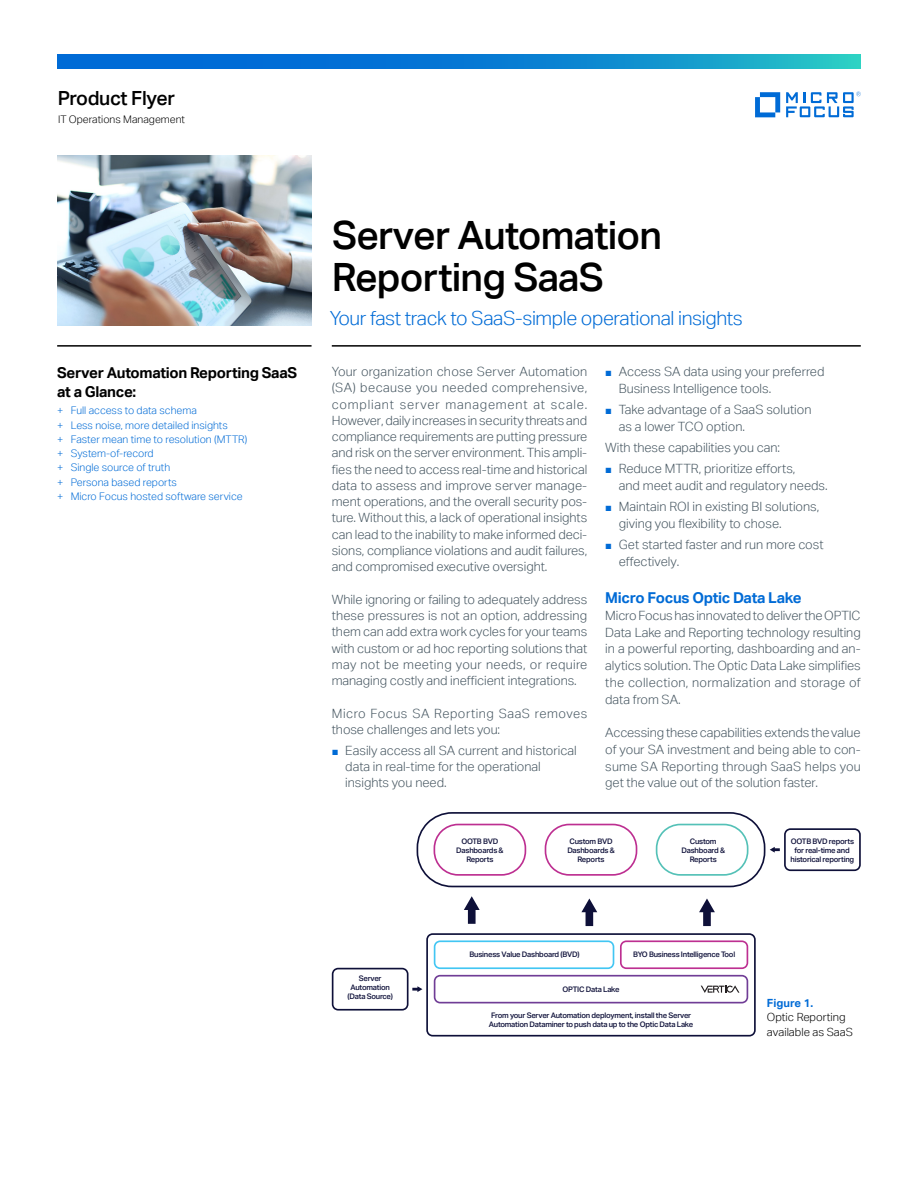
<style>
.page{position:relative;width:918px;height:1188px;background:#fff}
.page>*{position:absolute;margin:0;border:0;box-sizing:border-box;transform-origin:0 0}
.headline_26_28{font:500 39px/42px "Aktiv Grotesk";letter-spacing:-.02em;color:#000}
.intro1_13_16-light_b{font:300 19.5px "Aktiv Grotesk";letter-spacing:-.02em;color:#006bd6}
.collateral_name_13_1{font:500 19.5px "Aktiv Grotesk";letter-spacing:-.02em;color:#000}
.subhead_10_13{font:700 15px/19.5px "Aktiv Grotesk";letter-spacing:-.02em;color:#000}
.subhead_10_13-blue{font:700 15px "Aktiv Grotesk";letter-spacing:-.02em;color:#006bd6}
.body_8_5_11-grey{font:300 12.75px/16.4px "Aktiv Grotesk";color:#455560}
.body_8_5_11-grey-2{font:300 12.75px/16.4px "Aktiv Grotesk";letter-spacing:.02em;color:#455560}
.caption_7_5_9_5{font:300 11.25px/14.2px "Aktiv Grotesk";color:#000}
.t1{font:300 10.5px "Aktiv Grotesk";color:#006bd6}
.caption_7_9_5{font:300 10.5px "Aktiv Grotesk";color:#000}
.t2{font:500 7.65px/9.1px "Aktiv Grotesk";letter-spacing:-.03em;color:#0e1039;text-align:center}
.s1{font-family:"Arial";font-weight:400;font-size:11.25px;color:#006bd6}
.s2{font-weight:700;color:#006bd6}
</style>
<div class="page">
<svg style="left:464px;top:896px;width:16px;height:28px"></svg>
<svg style="left:581px;top:898px;width:16px;height:28px"></svg>
<svg style="left:699px;top:898px;width:16px;height:28px"></svg>
<svg style="left:417px;top:812px;width:444px;height:75px"></svg>
<svg style="left:332px;top:933px;width:424px;height:104px"></svg>
<svg style="left:755px;top:92px;width:25px;height:25px"></svg>
<svg style="left:786px;top:92px;width:75px;height:25px"></svg>
<hr style="left:57px;top:345px;width:255px;height:2px;background:#000">
<hr style="left:332px;top:345px;width:529px;height:2px;background:#000">
<svg style="left:60px;top:57px;width:798px;height:9px"></svg>
<img style="left:57px;top:155px;width:255px;height:170px">
<p class="collateral_name_13_1" style="left:58px;top:86px;width:119px">Product Flyer</p>
<p class="caption_7_9_5" style="left:58px;top:113px;width:128px">IT Operations Management</p>
<p class="subhead_10_13" style="left:57px;top:362px;width:241px">Server Automation Reporting SaaS at a Glance:</p>
<p class="t1" style="left:57px;top:405px;width:141px">+ Full access to data schema</p>
<p class="t1" style="left:57px;top:419px;width:172px">+ Less noise, more detailed insights</p>
<p class="t1" style="left:57px;top:433px;width:192px">+ Faster mean time to resolution (MTTR)</p>
<p class="t1" style="left:57px;top:447px;width:98px">+ System-of-record</p>
<p class="t1" style="left:57px;top:462px;width:115px">+ Single source of truth</p>
<p class="t1" style="left:57px;top:476px;width:121px">+ Persona based reports</p>
<p class="t1" style="left:57px;top:490px;width:187px">+ Micro Focus hosted software service</p>
<p class="headline_26_28" style="left:332px;top:213px;width:332px">Server Automation<br>Reporting SaaS</p>
<p class="intro1_13_16-light_b" style="left:330px;top:307px;width:415px">Your fast track to SaaS-simple operational insights</p>
<p class="body_8_5_11-grey" style="left:332px;top:363px;width:257px;text-align:justify">Your organization chose Server Automation (SA) because you needed comprehensive, compliant server management at scale.<br>However, daily increases in security threats and compliance requirements are putting pressure and risk on the server environment. This ampli&shy;fies the need to access real-time and historical data to assess and improve server manage&shy;ment operations, and the overall security pos&shy;ture. Without this, a lack of operational insights can lead to the inability to make informed deci&shy;sions, compliance violations and audit failures, and compromised executive oversight.</p>
<p class="body_8_5_11-grey" style="left:332px;top:591px;width:257px;text-align:justify">While ignoring or failing to adequately address these pressures is not an option, addressing them can add extra work cycles for your teams with custom or ad hoc reporting solutions that may not be meeting your needs, or require managing costly and inefficient integrations.</p>
<p class="body_8_5_11-grey-2" style="left:332px;top:705px;width:257px">Micro Focus SA Reporting SaaS removes those challenges and lets you:</p>
<p class="body_8_5_11-grey" style="left:345px;top:742px;width:233px;text-indent:-14px"><span class="s1">■</span> Easily access all SA current and historical data in real-time for the operational insights you need.</p>
<p class="body_8_5_11-grey" style="left:619px;top:363px;width:207px;line-height:16.8px;text-indent:-14px"><span class="s1">■</span> Access SA data using your preferred<br>Business Intelligence tools.</p>
<p class="body_8_5_11-grey" style="left:619px;top:401px;width:194px;line-height:16.8px;text-indent:-14px"><span class="s1">■</span> Take advantage of a SaaS solution as a lower TCO option.</p>
<p class="body_8_5_11-grey" style="left:605px;top:439px;width:176px">With these capabilities you can:</p>
<p class="body_8_5_11-grey" style="left:619px;top:460px;width:210px;line-height:16.8px;text-indent:-14px"><span class="s1">■</span> Reduce MTTR, prioritize efforts,<br>and meet audit and regulatory needs.</p>
<p class="body_8_5_11-grey" style="left:619px;top:498px;width:202px;line-height:16.8px;text-indent:-14px"><span class="s1">■</span> Maintain ROI in existing BI solutions, giving you flexibility to chose.</p>
<p class="body_8_5_11-grey" style="left:619px;top:536px;width:206px;line-height:17px;text-indent:-14px"><span class="s1">■</span> Get started faster and run more cost effectively.</p>
<p class="subhead_10_13-blue" style="left:605px;top:589px;width:198px">Micro Focus Optic Data Lake</p>
<p class="body_8_5_11-grey" style="left:605px;top:607px;width:257px;line-height:16.8px;text-align:justify">Micro Focus has innovated to deliver the OPTIC Data Lake and Reporting technology resulting in a powerful reporting, dashboarding and an&shy;alytics solution. The Optic Data Lake simplifies the collection, normalization and storage of data from SA.</p>
<p class="body_8_5_11-grey" style="left:605px;top:724px;width:257px;line-height:16.8px;text-align:justify">Accessing these capabilities extends the value of your SA investment and being able to con&shy;sume SA Reporting through SaaS helps you get the value out of the solution faster.</p>
<p class="t2" style="left:456px;top:837px;width:49px">OOTB BVD<br>Dashboards &amp;<br>Reports</p>
<p class="t2" style="left:567px;top:837px;width:49px">Custom BVD<br>Dashboards &amp;<br>Reports</p>
<p class="t2" style="left:682px;top:837px;width:45px">Custom<br>Dashboard &amp;<br>Reports</p>
<p class="t2" style="left:791px;top:837px;width:65px">OOTB BVD reports for real-time and historical reporting</p>
<p class="t2" style="left:348px;top:973px;width:47px">Server<br>Automation (Data Source)</p>
<p class="t2" style="left:470px;top:950px;width:111px">Business Value Dashboard (BVD)</p>
<p class="t2" style="left:633px;top:950px;width:104px">BYO Business Intelligence Tool</p>
<p class="t2" style="left:563px;top:984px;width:58px">OPTIC Data Lake</p>
<p class="t2" style="left:489px;top:1011px;width:206px;text-align:left">From your Server Automation deployment, install the Server<br>Automation Dataminer to push data up to the Optic Data Lake</p>
<p class="caption_7_5_9_5" style="left:767px;top:996px;width:88px"><span class="s2">Figure 1.<br></span>Optic Reporting available as SaaS</p>
</div>
